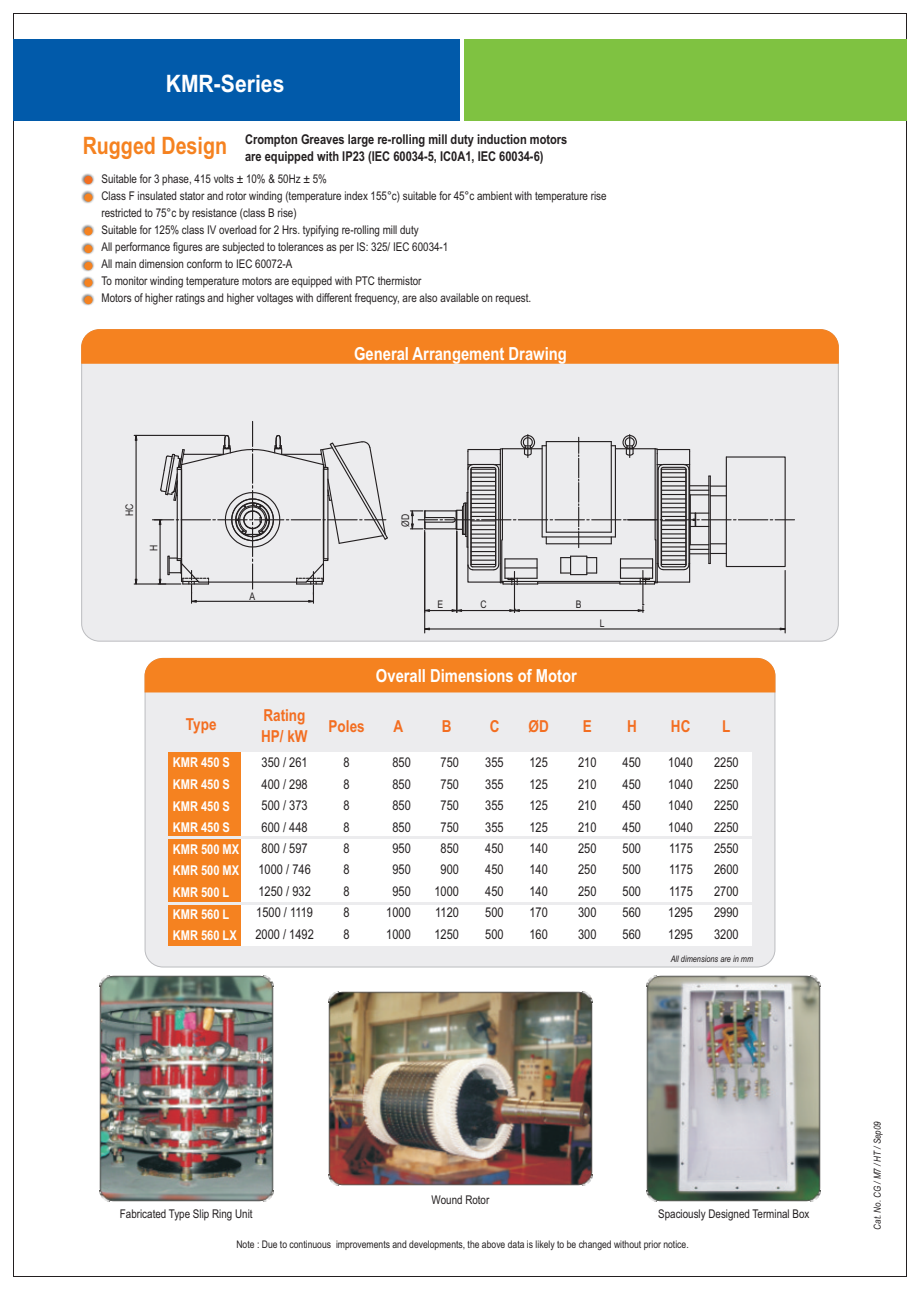
<style>
.page{position:relative;width:920px;height:1290px;background:#fff}
.page>*{position:absolute;margin:0;border:0;box-sizing:border-box;transform-origin:0 0}
.t1{font:700 24px "Arial Narrow";color:#fff;scale:1.07 1}
.t2{font:700 18px "Arial Narrow";color:#fff}
.t3{font:700 16.5px/21px "Arial Narrow";color:#f36e21}
.t4{font:13.5px/21.5px "Arial Narrow";color:#231f20;text-align:justify}
.t5{font:700 13.5px/17px "Arial Narrow";color:#231f20}
.t6{font:700 13.5px/21.6px "Arial Narrow";color:#fff}
.t7{font:12px/17.1px "Arial Narrow";color:#231f20}
.t8{font:10.5px "Arial Narrow";color:#231f20}
.t9{font:italic 9.75px "Arial Narrow";color:#231f20}
.t10{font:italic 9px "Arial Narrow";color:#231f20}
.s1{font-size:24px;color:#f58220}
</style>
<div class="page">
<img style="left:82px;top:173px;width:12px;height:13px">
<div style="left:84px;top:176px;width:9px;height:8px;background:#f36e21;border-radius:50%"></div>
<svg style="left:82px;top:191px;width:12px;height:13px"></svg>
<div style="left:84px;top:193px;width:9px;height:9px;background:#f58220;border-radius:50%"></div>
<svg style="left:82px;top:225px;width:12px;height:12px"></svg>
<div style="left:84px;top:227px;width:9px;height:8px;background:#f58220;border-radius:50%"></div>
<img style="left:82px;top:242px;width:12px;height:13px">
<div style="left:84px;top:245px;width:9px;height:8px;background:#f58220;border-radius:50%"></div>
<img style="left:82px;top:259px;width:12px;height:13px">
<div style="left:84px;top:262px;width:9px;height:8px;background:#f58220;border-radius:50%"></div>
<svg style="left:82px;top:276px;width:12px;height:13px"></svg>
<div style="left:84px;top:279px;width:9px;height:8px;background:#f58220;border-radius:50%"></div>
<img style="left:82px;top:293px;width:12px;height:13px">
<div style="left:84px;top:296px;width:9px;height:8px;background:#f58220;border-radius:50%"></div>
<div style="left:81px;top:329px;width:758px;height:312px;background:#ececee;border:1px solid #bcbdc0;border-radius:18px"></div>
<div style="left:81px;top:329px;width:758px;height:35px;background:#f58220"></div>
<div style="left:145px;top:658px;width:630px;height:309px;background:#ececee;border:1px solid #bcbdc0;border-radius:18px"></div>
<div style="left:144px;top:658px;width:632px;height:35px;background:#f58220"></div>
<div style="left:168px;top:752px;width:73px;height:83px;background:#f58220"></div>
<div style="left:168px;top:839px;width:73px;height:62px;background:#f58220"></div>
<div style="left:168px;top:905px;width:73px;height:40px;background:#f58220"></div>
<div style="left:241px;top:752px;width:511px;height:83px;background:#fff"></div>
<div style="left:241px;top:839px;width:511px;height:62px;background:#fff"></div>
<div style="left:241px;top:905px;width:511px;height:40px;background:#fff"></div>
<img style="left:647px;top:975px;width:174px;height:226px">
<img style="left:99px;top:975px;width:174px;height:226px">
<img style="left:329px;top:991px;width:263px;height:194px">
<hr style="left:424px;top:532px;width:1px;height:101px;background:#231f20">
<hr style="left:785px;top:570px;width:1px;height:63px;background:#231f20">
<hr style="left:429px;top:628px;width:351px;height:1px;background:#231f20">
<svg style="left:424px;top:627px;width:7px;height:4px"></svg>
<svg style="left:779px;top:627px;width:7px;height:4px"></svg>
<hr style="left:738px;top:519px;width:30px;height:1px;background:#231f20">
<svg style="left:770px;top:519px;width:24px;height:1px"></svg>
<hr style="left:134px;top:583px;width:32px;height:1px;background:#231f20">
<hr style="left:134px;top:435px;width:91px;height:1px;background:#231f20">
<hr style="left:136px;top:440px;width:1px;height:139px;background:#231f20">
<svg style="left:134px;top:578px;width:4px;height:7px"></svg>
<svg style="left:134px;top:434px;width:4px;height:8px"></svg>
<hr style="left:514px;top:610px;width:124px;height:1px;background:#231f20">
<hr style="left:456px;top:531px;width:1px;height:81px;background:#231f20">
<hr style="left:462px;top:610px;width:48px;height:1px;background:#231f20">
<svg style="left:425px;top:608px;width:39px;height:5px"></svg>
<hr style="left:514px;top:571px;width:1px;height:40px;background:#231f20">
<svg style="left:507px;top:608px;width:14px;height:5px"></svg>
<hr style="left:642px;top:570px;width:1px;height:35px;background:#231f20">
<svg style="left:637px;top:604px;width:8px;height:9px"></svg>
<div style="left:726px;top:456px;width:60px;height:111px;border:1px solid #231f20"></div>
<svg style="left:152px;top:421px;width:236px;height:182px"></svg>
<svg style="left:410px;top:434px;width:326px;height:151px"></svg>
<div style="left:14px;top:39px;width:446px;height:81px;background:#015aaa"></div>
<div style="left:464px;top:39px;width:442px;height:81px;background:#7fc241"></div>
<h1 class="t1" style="left:166px;top:75px;width:112px">KMR-Series</h1>
<p class="t5" style="left:245px;top:132px;width:324px;text-indent:-162px"><span class="s1">Rugged Design</span> Crompton Greaves large re-rolling mill duty induction motors are equipped with IP23 (IEC 60034-5, IC0A1, IEC 60034-6)</p>
<p class="t7" style="left:102px;top:171px;width:507px">Suitable for 3 phase, 415 volts ± 10% &amp; 50Hz ± 5%<br>Class F insulated stator and rotor winding (temperature index 155°c) suitable for 45°c ambient with temperature rise restricted to 75°c by resistance (class B rise)<br>Suitable for 125% class IV overload for 2 Hrs. typifying re-rolling mill duty<br>All performance figures are subjected to tolerances as per IS: 325/ IEC 60034-1<br>All main dimension conform to IEC 60072-A<br>To monitor winding temperature motors are equipped with PTC thermistor<br>Motors of higher ratings and higher voltages with different frequency, are also available on request.</p>
<h2 class="t2" style="left:354px;top:346px;width:214px">General Arrangement Drawing</h2>
<p class="t8" style="left:125px;top:516px;width:14px;rotate:-90deg">HC</p>
<p class="t8" style="left:150px;top:551px;width:8px;rotate:-90deg">H</p>
<p class="t8" style="left:250px;top:592px;width:7px">A</p>
<p class="t8" style="left:402px;top:527px;width:14px;rotate:-90deg">ØD</p>
<p class="t8" style="left:437px;top:600px;width:7px">E</p>
<p class="t8" style="left:480px;top:600px;width:8px">C</p>
<p class="t8" style="left:576px;top:600px;width:7px">B</p>
<p class="t8" style="left:600px;top:619px;width:6px">L</p>
<h3 class="t3" style="left:186px;top:715px;width:32px">Type</h3>
<h3 class="t3" style="left:261px;top:706px;width:48px">Rating<br>HP/ kW</h3>
<p class="t6" style="left:173px;top:753px;width:68px">KMR 450 S<br>KMR 450 S<br>KMR 450 S<br>KMR 450 S<br>KMR 500 MX<br>KMR 500 MX<br>KMR 500 L<br>KMR 560 L<br>KMR 560 LX</p>
<p class="t4" style="left:255px;top:753px;width:60px;text-align:center">350 / 261<br>400 / 298<br>500 / 373<br>600 / 448<br>800 / 597<br>1000 / 746<br>1250 / 932<br>1500 / 1119<br>2000 / 1492</p>
<h2 class="t2" style="left:376px;top:668px;width:202px">Overall Dimensions of Motor</h2>
<h3 class="t3" style="left:329px;top:717px;width:38px">Poles</h3>
<h3 class="t3" style="left:393px;top:717px;width:11px">A</h3>
<h3 class="t3" style="left:442px;top:717px;width:11px">B</h3>
<h3 class="t3" style="left:490px;top:717px;width:11px">C</h3>
<h3 class="t3" style="left:529px;top:717px;width:22px">ØD</h3>
<h3 class="t3" style="left:583px;top:717px;width:11px">E</h3>
<h3 class="t3" style="left:627px;top:717px;width:11px">H</h3>
<h3 class="t3" style="left:671px;top:717px;width:21px">HC</h3>
<h3 class="t3" style="left:722px;top:717px;width:10px">L</h3>
<p class="t4" style="left:343px;top:753px;width:8px">8<br>8<br>8<br>8<br>8<br>8<br>8<br>8<br>8</p>
<p class="t4" style="left:529px;top:753px;width:20px">125<br>125<br>125<br>125<br>140<br>140<br>140<br>170<br>160</p>
<p class="t4" style="left:578px;top:753px;width:20px">210<br>210<br>210<br>210<br>250<br>250<br>250<br>300<br>300</p>
<p class="t4" style="left:623px;top:753px;width:20px">450<br>450<br>450<br>450<br>500<br>500<br>500<br>560<br>560</p>
<p class="t4" style="left:668px;top:753px;width:26px">1040<br>1040<br>1040<br>1040<br>1175<br>1175<br>1175<br>1295<br>1295</p>
<p class="t4" style="left:714px;top:753px;width:26px">2250<br>2250<br>2250<br>2250<br>2550<br>2600<br>2700<br>2990<br>3200</p>
<p class="t4" style="left:386px;top:753px;width:26px;text-align:center">850<br>850<br>850<br>850<br>950<br>950<br>950<br>1000<br>1000</p>
<p class="t4" style="left:434px;top:753px;width:26px;text-align:center">750<br>750<br>750<br>750<br>850<br>900<br>1000<br>1120<br>1250</p>
<p class="t4" style="left:485px;top:753px;width:20px">355<br>355<br>355<br>355<br>450<br>450<br>450<br>500<br>500</p>
<p class="t10" style="left:671px;top:955px;width:84px">All dimensions are in mm</p>
<p class="t7" style="left:432px;top:1192px;width:59px">Wound Rotor</p>
<p class="t8" style="left:236px;top:1241px;width:454px">Note : Due to continuous improvements and developments, the above data is likely to be changed without prior notice.</p>
<p class="t7" style="left:120px;top:1207px;width:134px">Fabricated Type Slip Ring Unit</p>
<p class="t7" style="left:658px;top:1207px;width:153px">Spaciously Designed Terminal Box</p>
<p class="t9" style="left:874px;top:1229px;width:110px;rotate:-90deg">Cat. No. CG / M7 / HT / Sep09</p>
</div>
